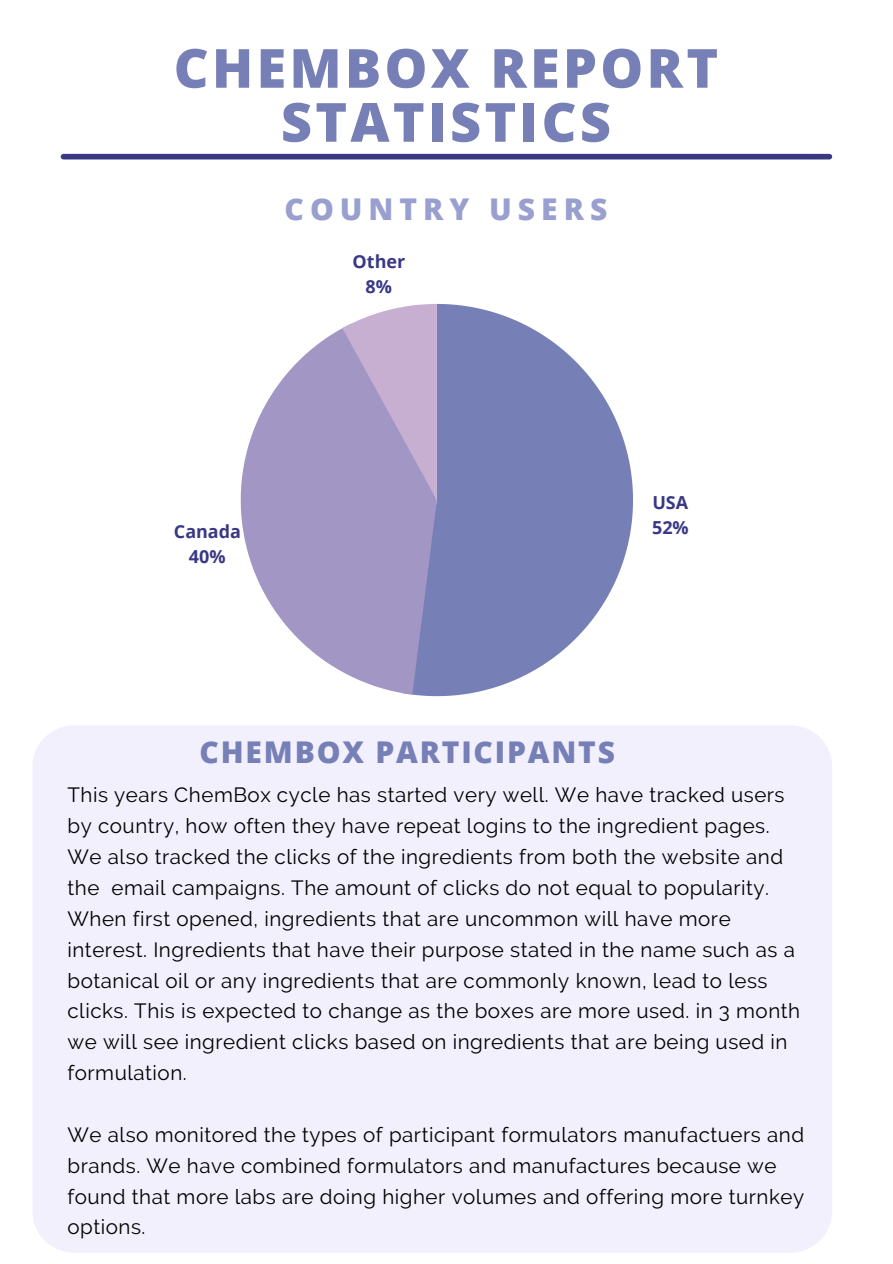
<style>
.page{position:relative;width:893px;height:1264px;background:#fff}
.page>*{position:absolute;margin:0;border:0;box-sizing:border-box;transform-origin:0 0}
.t1{font:800 54px/54px "Open Sans";letter-spacing:.06em;color:#7680b6;text-align:center}
.t2{font:800 30px "Open Sans";letter-spacing:.06em;color:#7680b6}
.t3{font:800 30px "Open Sans";letter-spacing:.2em;color:#99a0cf}
.t4{font:20.55px/30.9px "Raleway";letter-spacing:.025em;color:#000}
.t5{font:700 18px/25px "Open Sans";color:#393885;text-align:center}
</style>
<div class="page">
<svg style="left:408px;top:304px;width:225px;height:392px;fill:#7680b6"></svg>
<svg style="left:241px;top:328px;width:196px;height:366px;fill:#a296c4"></svg>
<svg style="left:342px;top:304px;width:96px;height:196px;background:#b8a7cd"></svg>
<div style="left:33px;top:725px;width:799px;height:527px;background:#f1f0fc"></div>
<div style="left:63px;top:154px;width:766px;height:5px;background:#393885"></div>
<h1 class="t1" style="left:174px;top:40px;width:546px">CHEMBOX REPORT<br>STATISTICS</h1>
<h2 class="t3" style="left:284px;top:188px;width:324px">COUNTRY USERS</h2>
<p class="t5" style="left:352px;top:248px;width:54px">Other<br>8%</p>
<p class="t5" style="left:652px;top:489px;width:37px">USA</p>
<p class="t5" style="left:174px;top:518px;width:69px">Canada</p>
<p class="t5" style="left:652px;top:514px;width:38px">52%</p>
<p class="t5" style="left:189px;top:543px;width:38px">40%</p>
<h2 class="t2" style="left:199px;top:731px;width:417px">CHEMBOX PARTICIPANTS</h2>
<p class="t4" style="left:67px;top:779px;width:734px">This years ChemBox cycle has started very well. We have tracked users by country, how often they have repeat logins to the ingredient pages.<br>We also tracked the clicks of the ingredients from both the website and the email campaigns. The amount of clicks do not equal to popularity.<br>When first opened, ingredients that are uncommon will have more interest. Ingredients that have their purpose stated in the name such as a botanical oil or any ingredients that are commonly known, lead to less clicks. This is expected to change as the boxes are more used. in 3 month we will see ingredient clicks based on ingredients that are being used in formulation.</p>
<p class="t4" style="left:67px;top:1119px;width:738px">We also monitored the types of participant formulators manufactuers and brands. We have combined formulators and manufactures because we found that more labs are doing higher volumes and offering more turnkey options.</p>
</div>
